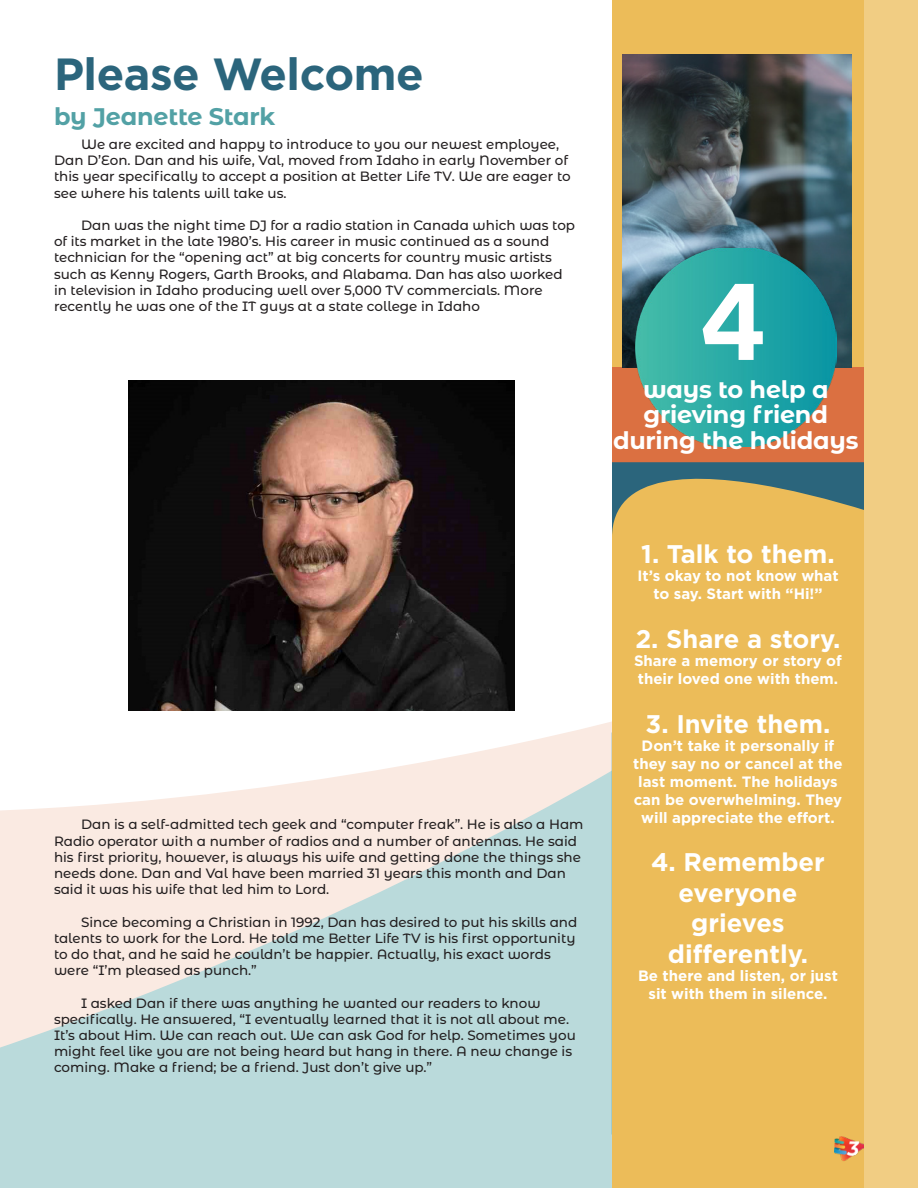
<style>
.page{position:relative;width:918px;height:1188px;background:#fff}
.page>*{position:absolute;margin:0;border:0;box-sizing:border-box;transform-origin:0 0}
.Headline{font:700 108px "Gotham";color:#fff}
.Headline-2{font:700 45px "Gotham";letter-spacing:-.01em;color:#2b657c}
.Sidebar{font:700 25.5px/30.6px "Gotham";color:#fff;text-align:center}
.Intro{font:700 24px/25.8px "Montserrat Alternates";letter-spacing:-.01em;color:#fff;text-align:center}
.Intro-2{font:700 24px "Montserrat Alternates";letter-spacing:-.01em;color:#52a1a5}
.Sidebar-2{font:700 15px/18px "Gotham";color:#fff;text-align:center}
.Copy{font:500 13.5px/16.2px "Montserrat Alternates";color:#231f20}
</style>
<div class="page">
<svg style="left:408px;top:380px;width:204px;height:385px"></svg>
<svg style="left:0;top:765px;width:612px;height:423px;fill:#badadb"></svg>
<div style="left:612px;top:0;width:252px;height:1188px;background:#ecbc59"></div>
<div style="left:612px;top:367px;width:306px;height:95px;background:#db7041"></div>
<svg style="left:612px;top:446px;width:252px;height:89px"></svg>
<div style="left:864px;top:0;width:54px;height:1188px;background:#f1cd83"></div>
<img style="left:622px;top:54px;width:230px;height:313px">
<img style="left:635px;top:249px;width:202px;height:197px">
<img style="left:128px;top:380px;width:386px;height:331px">
<img style="left:834px;top:1136px;width:30px;height:25px">
<p class="Headline-2" style="left:54px;top:44px;width:371px">Please Welcome</p>
<p class="Intro-2" style="left:54px;top:99px;width:223px">by Jeanette Stark</p>
<p class="Copy" style="left:54px;top:136px;width:518px;text-indent:27px">We are excited and happy to introduce to you our newest employee, Dan D’Eon. Dan and his wife, Val, moved from Idaho in early November of this year specifically to accept a position at Better Life TV. We are eager to see where his talents will take us.</p>
<p class="Copy" style="left:54px;top:217px;width:523px;text-indent:27px">Dan was the night time DJ for a radio station in Canada which was top of its market in the late 1980’s. His career in music continued as a sound technician for the “opening act” at big concerts for country music artists such as Kenny Rogers, Garth Brooks, and Alabama. Dan has also worked in television in Idaho producing well over 5,000 TV commercials. More recently he was one of the IT guys at a state college in Idaho</p>
<p class="Headline" style="left:700px;top:250px;width:66px">4</p>
<p class="Intro" style="left:613px;top:375px;width:247px">ways to help a grieving friend during the holidays</p>
<p class="Copy" style="left:54px;top:816px;width:531px;text-indent:27px">Dan is a self-admitted tech geek and “computer freak”. He is also a Ham Radio operator with a number of radios and a number of antennas. He said his first priority, however, is always his wife and getting done the things she needs done. Dan and Val have been married 31 years this month and Dan said it was his wife that led him to Lord.</p>
<p class="Copy" style="left:54px;top:913px;width:525px;text-indent:27px">Since becoming a Christian in 1992, Dan has desired to put his skills and talents to work for the Lord. He told me Better Life TV is his first opportunity to do that, and he said he couldn’t be happier. Actually, his exact words were “I’m pleased as punch.”</p>
<p class="Copy" style="left:54px;top:994px;width:523px;text-indent:27px">I asked Dan if there was anything he wanted our readers to know specifically. He answered, “I eventually learned that it is not all about me.<br>It’s about Him. We can reach out. We can ask God for help. Sometimes you might feel like you are not being heard but hang in there. A new change is coming. Make a friend; be a friend. Just don’t give up.”</p>
<p class="Sidebar" style="left:641px;top:539px;width:195px">1. Talk to them.</p>
<p class="Sidebar-2" style="left:637px;top:567px;width:203px">It’s okay to not know what to say. Start with “Hi!”</p>
<p class="Sidebar" style="left:635px;top:623px;width:207px">2. Share a story.</p>
<p class="Sidebar-2" style="left:634px;top:652px;width:209px;text-align:left">Share a memory or story of their loved one with them.</p>
<p class="Sidebar" style="left:646px;top:708px;width:186px">3. Invite them.</p>
<p class="Sidebar-2" style="left:633px;top:736px;width:211px">Don’t take it personally if they say no or cancel at the last moment. The holidays can be overwhelming. They will appreciate the effort.</p>
<p class="Sidebar" style="left:651px;top:847px;width:175px">4. Remember everyone grieves differently.</p>
<p class="Sidebar-2" style="left:638px;top:967px;width:201px">Be there and listen, or just sit with them in silence.</p>
</div>
